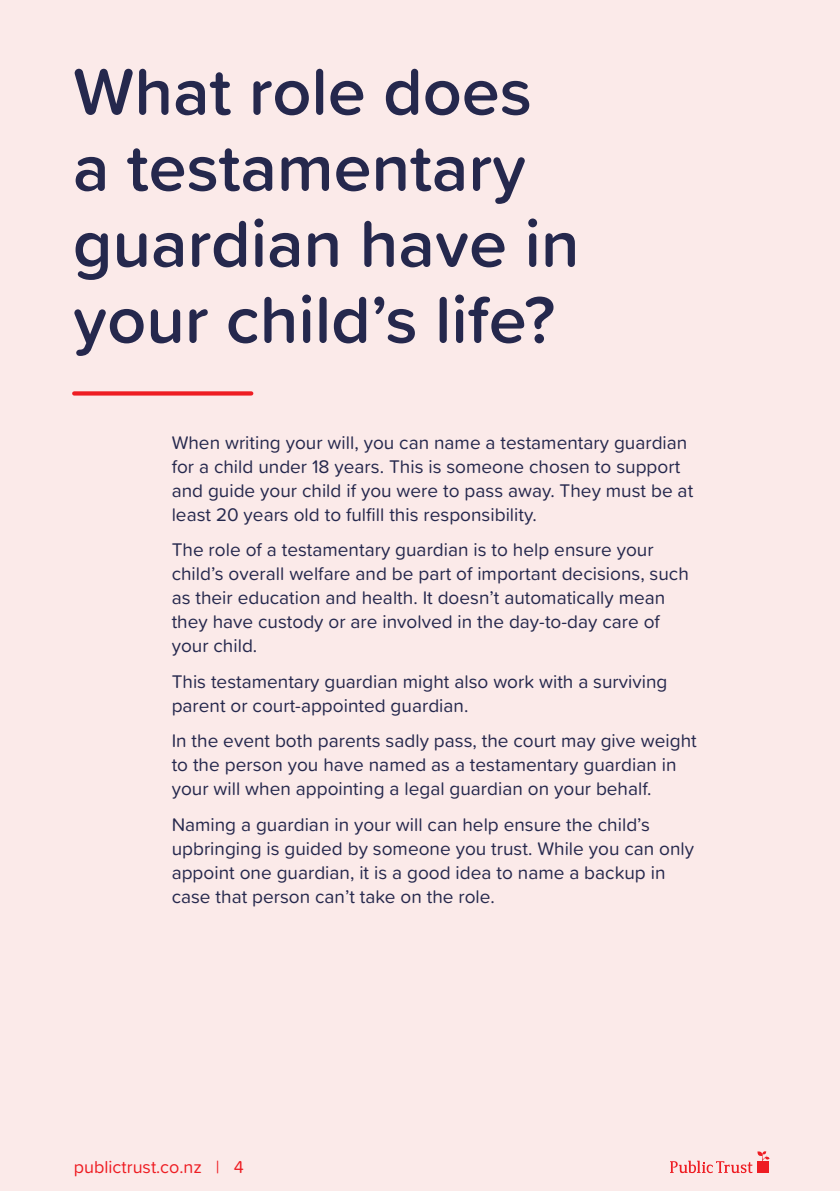
<style>
.page{position:relative;width:840px;height:1191px;background:#fff}
.page>*{position:absolute;margin:0;border:0;box-sizing:border-box;transform-origin:0 0}
.t1{font:600 68px/76px "Proxima Soft";color:#25284d}
.t2{font:19px/24px "Proxima Soft";color:#25284d}
.PTAR_Body_9_13{font:18px "Proxima Soft";color:#ee1d23}
</style>
<div class="page">
<div style="left:0;top:0;width:839px;height:1191px;background:#fbeae9"></div>
<svg style="left:74px;top:391px;width:177px;height:4px"></svg>
<svg style="left:670px;top:1151px;width:99px;height:22px"></svg>
<p class="t1" style="left:73px;top:51px;width:507px">What role does a testamentary guardian have in your child’s life?</p>
<p class="t2" style="left:171px;top:430px;width:522px">When writing your will, you can name a testamentary guardian for a child under 18 years. This is someone chosen to support and guide your child if you were to pass away. They must be at least 20 years old to fulfill this responsibility.</p>
<p class="t2" style="left:171px;top:537px;width:518px">The role of a testamentary guardian is to help ensure your child’s overall welfare and be part of important decisions, such as their education and health. It doesn’t automatically mean they have custody or are involved in the day-to-day care of your child.</p>
<p class="t2" style="left:171px;top:668px;width:497px">This testamentary guardian might also work with a surviving parent or court-appointed guardian.</p>
<p class="t2" style="left:171px;top:728px;width:526px">In the event both parents sadly pass, the court may give weight to the person you have named as a testamentary guardian in your will when appointing a legal guardian on your behalf.</p>
<p class="t2" style="left:171px;top:811px;width:523px">Naming a guardian in your will can help ensure the child’s upbringing is guided by someone you trust. While you can only appoint one guardian, it is a good idea to name a backup in case that person can’t take on the role.</p>
<p class="PTAR_Body_9_13" style="left:74px;top:1153px;width:171px">publictrust.co.nz | 4</p>
</div>
